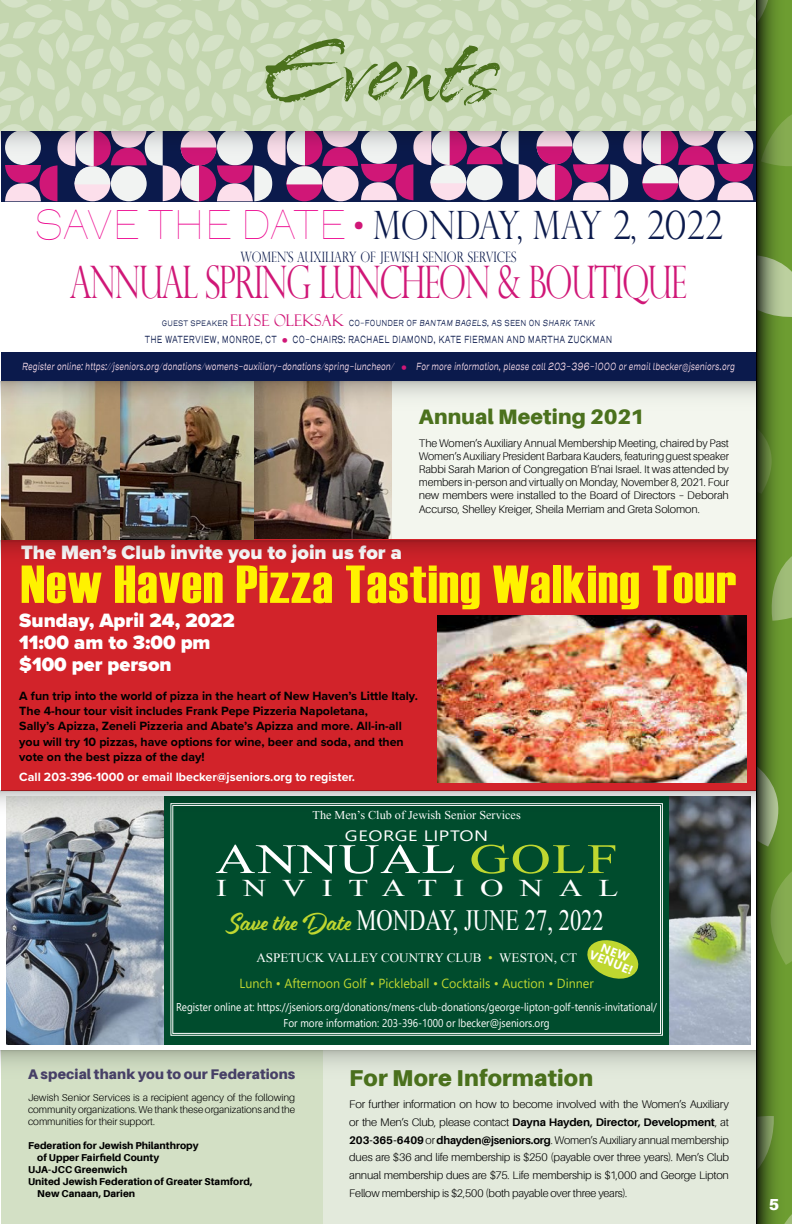
<style>
.page{position:relative;width:792px;height:1224px;background:#fff}
.page>*{position:absolute;margin:0;border:0;box-sizing:border-box;transform-origin:0 0}
.t1{font:53.4px "Haettenschweiler";letter-spacing:.02em;color:#fff200;scale:1.07 1}
.t2{font:300 44.8px "Perpetua Titling";letter-spacing:-.05em;color:#d01777;scale:.71 1}
.t3{font:41.9px "Mongolian Baiti";letter-spacing:.02em;color:#fff;scale:1.33 1}
.t4{font:300 39.1px "Perpetua Titling";color:#0b1a4c;scale:.83 1}
.t5{font:30px "Mongolian Baiti";color:#fff;scale:.75 1}
.t6{font:24.6px "Mongolian Baiti";letter-spacing:.49em;color:#fff;scale:1.33 1}
.t7{font:900 23px "Aileron";letter-spacing:.005em;color:#4b711d}
.t8{font:900 21px "Aileron";letter-spacing:.005em;color:#4b711d}
.t9{font:900 20px/21.9px "Proxima Nova";color:#fff}
.t10{font:900 16px "Aileron";color:#fff}
.t11{font:15px "Segoe UI";letter-spacing:.03em;color:#fff;scale:1.25 1}
.t12{font:300 14.3px "Perpetua Titling";color:#0b1a4c;scale:.8 1}
.t13{font:900 14px "Aileron";letter-spacing:.01em;color:#484168}
.t14{font:13.1px "Segoe UI";color:#bfd730;scale:.95 1}
.t15{font:13.1px "Mongolian Baiti";color:#fff}
.t16{font:700 12.4px/15.3px "Proxima Nova";color:#000}
.t17{font:700 12.4px "Proxima Nova";color:#fff}
.t18{font:12.2px "Mongolian Baiti";color:#fff}
.t19{font:700 12.2px/10.3px "Segoe UI";color:#fff;text-align:center}
.t20{font:11.3px/16px "Segoe UI";color:#fff;text-align:center;scale:.88 1}
.t21{font:300 11px/13.2px "Aileron";letter-spacing:-.015em;color:#000;text-align:justify}
.t22{font:italic 10.5px "Henderson Sans Basic";color:#fcdfeb;scale:.65 1}
.t23{font:10.5px "Henderson Sans Basic";letter-spacing:.02em;color:#0b1a4c;scale:.65 1}
.t24{font:300 10px/12.1px "Aileron";letter-spacing:-.005em;color:#000;text-align:justify}
.t25{font:800 10px "Aileron";letter-spacing:.005em;color:#000}
.t26{font:italic 8.9px "Henderson Sans Basic";letter-spacing:.01em;color:#0b1a4c;scale:.7 1}
.s1{font-family:"Henderson Sans Basic";font-weight:100;font-size:43.4px;color:#ec008c}
.s2{font-family:"Henderson Sans Basic";font-weight:900;font-size:22.9px;color:#d01777}
.s3{font-style:normal;font-size:8.1px}
.s4{font-family:"Felix Titling";font-style:normal;font-size:16.1px;color:#d01777}
.s5{font-style:normal}
.s6{font-weight:900;font-size:14.1px;color:#d01777}
.s7{font-weight:900;font-style:normal;font-size:13.4px;color:#d01777}
.s8{color:#bfd730}
.s9{font-family:"Eds Market Main Script";font-size:22.5px;color:#bfd730}
.s10{font-weight:700}
</style>
<div class="page">
<div style="left:392px;top:381px;width:364px;height:159px;background:#f3f6ee"></div>
<img style="left:1px;top:413px;width:391px;height:126px">
<div style="left:756px;top:0;width:36px;height:1224px;background:#6d9d31"></div>
<svg style="left:787px;top:114px;width:5px;height:52px"></svg>
<svg style="left:787px;top:872px;width:5px;height:92px"></svg>
<svg style="left:787px;top:267px;width:5px;height:50px"></svg>
<svg style="left:787px;top:556px;width:5px;height:63px"></svg>
<svg style="left:787px;top:1214px;width:5px;height:10px"></svg>
<svg style="left:756px;top:0;width:31px;height:1224px"></svg>
<div style="left:322px;top:1050px;width:434px;height:174px;background:#e3eadc"></div>
<div style="left:1px;top:1050px;width:321px;height:174px;background:#d3e0c5"></div>
<div style="left:1px;top:539px;width:755px;height:252px;background:#d2232a"></div>
<img style="left:438px;top:616px;width:309px;height:167px">
<img style="left:7px;top:822px;width:157px;height:222px">
<img style="left:669px;top:822px;width:81px;height:222px">
<div style="left:164px;top:796px;width:505px;height:248px;background:#004c2d"></div>
<svg style="left:170px;top:822px;width:493px;height:214px"></svg>
<svg style="left:585px;top:937px;width:56px;height:44px"></svg>
<div style="left:1px;top:352px;width:755px;height:29px;background:#0b1a4c"></div>
<svg style="left:5px;top:162px;width:749px;height:40px"></svg>
<svg style="left:0;top:381px;width:756px;height:32px"></svg>
<svg style="left:0;top:130px;width:756px;height:32px;background:#a382a1"></svg>
<svg style="left:0;top:541px;width:756px;height:15px"></svg>
<svg style="left:0;top:791px;width:756px;height:31px"></svg>
<svg style="left:0;top:1050px;width:756px;height:32px"></svg>
<svg style="left:0;top:0;width:756px;height:130px;background:#cbdbb9"></svg>
<svg style="left:266px;top:39px;width:234px;height:67px;background:#b1c599"></svg>
<h3 class="t4" style="left:34px;top:201px;width:832px"><span class="s1">SAVE THE DATE</span> <span class="s2">•</span> MONDAY, MAY 2, 2022</h3>
<h3 class="t12" style="left:241px;top:248px;width:346px">WOMEN’S AUXILIARY OF JEWISH SENIOR SERVICES</h3>
<h2 class="t2" style="left:70px;top:255px;width:871px">ANNUAL SPRING LUNCHEON &amp; BOUTIQUE</h2>
<p class="t26" style="left:162px;top:317px;width:620px"><span class="s3">GUEST SPEAKER</span> <span class="s4">ELYSE OLEKSAK</span> <span class="s5">CO-FOUNDER OF</span> BANTAM BAGELS, <span class="s5">AS SEEN ON</span> SHARK TANK</p>
<p class="t23" style="left:145px;top:332px;width:721px">THE WATERVIEW, MONROE, CT <span class="s6">•</span> CO-CHAIRS: RACHAEL DIAMOND, KATE FIERMAN AND MARTHA ZUCKMAN</p>
<p class="t22" style="left:22px;top:360px;width:1098px">Register online: https://jseniors.org/donations/womens-auxiliary-donations/spring-luncheon/ <span class="s7">•</span> For more information, please call 203-396-1000 or email lbecker@jseniors.org</p>
<h3 class="t9" style="left:21px;top:541px;width:382px">The Men’s Club invite you to join us for a</h3>
<h3 class="t8" style="left:419px;top:405px;width:227px">Annual Meeting 2021</h3>
<p class="t21" style="left:419px;top:436px;width:312px">The Women’s Auxiliary Annual Membership Meeting, chaired by Past Women’s Auxiliary President Barbara Kauders, featuring guest speaker Rabbi Sarah Marion of Congregation B’nai Israel. It was attended by members in-person and virtually on Monday, November 8, 2021. Four new members were installed to the Board of Directors – Deborah Accurso, Shelley Kreiger, Sheila Merriam and Greta Solomon.</p>
<h1 class="t1" style="left:21px;top:548px;width:670px">New Haven Pizza Tasting Walking Tour</h1>
<h3 class="t9" style="left:19px;top:610px;width:217px">Sunday, April 24, 2022<br>11:00 am to 3:00 pm $100 per person</h3>
<p class="t16" style="left:19px;top:688px;width:400px">A fun trip into the world of pizza in the heart of New Haven’s Little Italy.<br>The 4-hour tour visit includes Frank Pepe Pizzeria Napoletana,<br>Sally’s Apizza, Zeneli Pizzeria and Abate’s Apizza and more. All-in-all you will try 10 pizzas, have options for wine, beer and soda, and then vote on the best pizza of the day!</p>
<p class="t17" style="left:19px;top:767px;width:337px">Call 203-396-1000 or email lbecker@jseniors.org to register.</p>
<p class="t18" style="left:313px;top:808px;width:210px">The Men’s Club of Jewish Senior Services</p>
<h3 class="t11" style="left:345px;top:822px;width:116px">GEORGE LIPTON</h3>
<h3 class="t3" style="left:215px;top:837px;width:304px">ANNUAL <span class="s8">GOLF</span></h3>
<h3 class="t6" style="left:216px;top:875px;width:304px">INVITATIONAL</h3>
<h3 class="t5" style="left:230px;top:905px;width:501px"><span class="s9">Save the Date</span> MONDAY, JUNE 27, 2022</h3>
<p class="t19" style="left:596px;top:938px;width:47px;rotate:22deg">NEW<br>VENUE!</p>
<p class="t15" style="left:256px;top:950px;width:322px">ASPETUCK VALLEY COUNTRY CLUB <span class="s8">•</span> WESTON, CT</p>
<p class="t14" style="left:240px;top:971px;width:374px">Lunch • Afternoon Golf • Pickleball • Cocktails • Auction • Dinner</p>
<p class="t20" style="left:176px;top:998px;width:548px">Register online at: https://jseniors.org/donations/mens-club-donations/george-lipton-golf-tennis-invitational/<br>For more information: 203-396-1000 or lbecker@jseniors.org</p>
<p class="t13" style="left:28px;top:1066px;width:269px">A special thank you to our Federations</p>
<p class="t24" style="left:28px;top:1091px;width:269px">Jewish Senior Services is a recipient agency of the following community organizations. We thank these organizations and the communities for their support.</p>
<p class="t25" style="left:28px;top:1140px;width:172px">Federation for Jewish Philanthropy</p>
<p class="t25" style="left:37px;top:1152px;width:124px">of Upper Fairfield County</p>
<p class="t25" style="left:28px;top:1164px;width:101px">UJA-JCC Greenwich</p>
<p class="t25" style="left:28px;top:1176px;width:226px">United Jewish Federation of Greater Stamford,</p>
<p class="t25" style="left:37px;top:1188px;width:100px">New Canaan, Darien</p>
<h3 class="t7" style="left:349px;top:1064px;width:245px">For More Information</h3>
<p class="t21" style="left:349px;top:1095px;width:381px;line-height:17.8px">For further information on how to become involved with the Women’s Auxiliary or the Men’s Club, please contact <span class="s10">Dayna Hayden, Director, Development</span>, at <span class="s10">203-365-6409</span> or <span class="s10">dhayden@jseniors.org</span>. Women’s Auxiliary annual membership dues are $36 and life membership is $250 (payable over three years). Men’s Club annual membership dues are $75. Life membership is $1,000 and George Lipton Fellow membership is $2,500 (both payable over three years).</p>
<h3 class="t10" style="left:769px;top:1195px;width:12px">5</h3>
</div>
